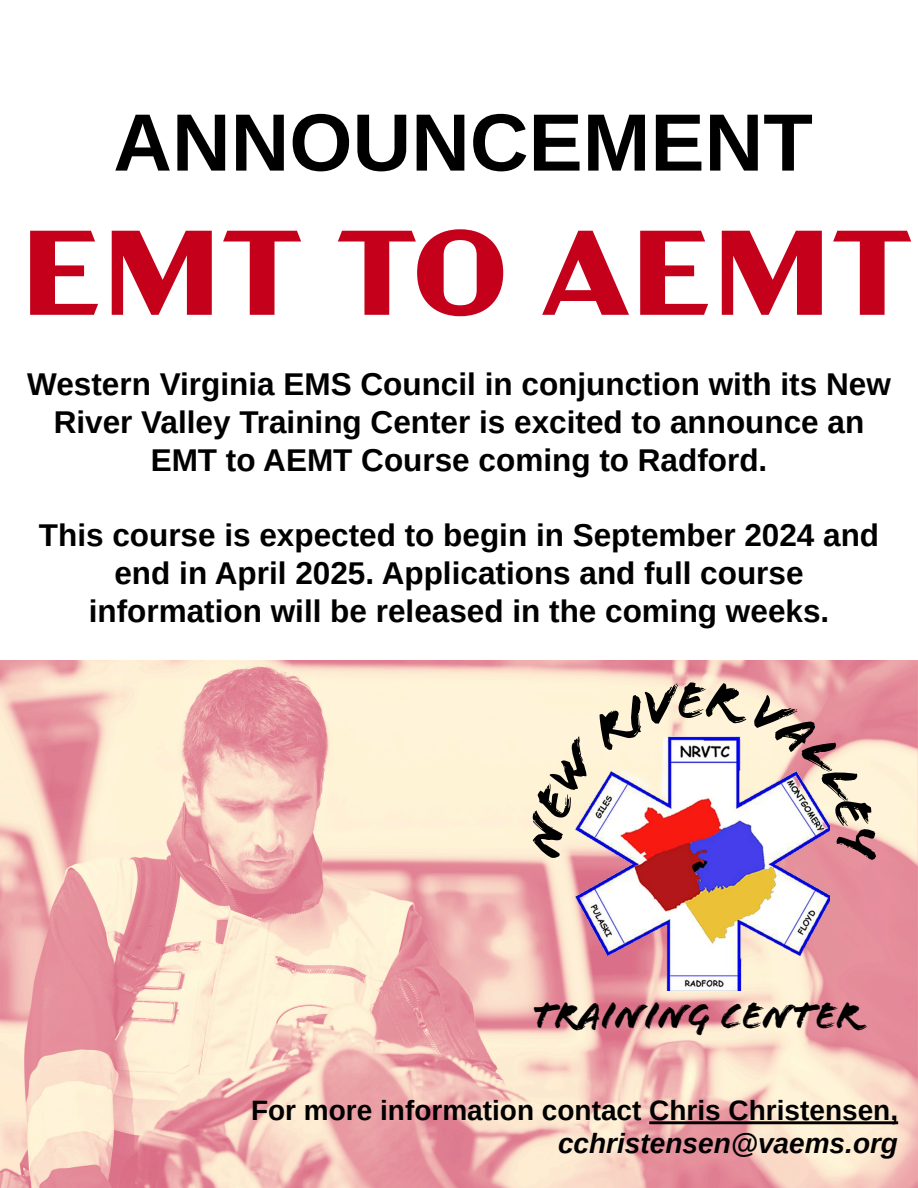
<style>
.page{position:relative;width:918px;height:1188px;background:#fff}
.page>*{position:absolute;margin:0;border:0;box-sizing:border-box;transform-origin:0 0}
.t1{font:700 expanded 120.15px "Acme Gothic";color:#c4001a}
.t2{font:700 81.3px "Arimo";color:#000}
.t3{font:38.85px "Flood Std";color:#000}
.t4{font:700 31.5px/37.8px "Arimo";color:#000;text-align:center}
.t5{font:700 28.05px "Arimo";color:#000}
.t6{font:italic 700 28.05px "Arimo";color:#000}
</style>
<div class="page">
<img style="left:0;top:660px;width:918px;height:528px">
<hr style="left:649px;top:1121px;width:249px;height:3px;background:#000">
<img style="left:566px;top:863px;width:264px;height:127px">
<svg style="left:528px;top:681px;width:350px;height:182px"></svg>
<h2 class="t2" style="left:113px;top:87px;width:701px">ANNOUNCEMENT</h2>
<h1 class="t1" style="left:21px;top:182px;width:894px">EMT TO AEMT</h1>
<p class="t4" style="left:27px;top:366px;width:865px">Western Virginia EMS Council in conjunction with its New<br>River Valley Training Center is excited to announce an<br>EMT to AEMT Course coming to Radford.</p>
<p class="t4" style="left:39px;top:517px;width:842px">This course is expected to begin in September 2024 and end in April 2025. Applications and full course information will be released in the coming weeks.</p>
<p class="t3" style="left:532px;top:993px;width:330px">TRAINING CENTER</p>
<p class="t5" style="left:251px;top:1091px;width:649px">For more information contact Chris Christensen,</p>
<p class="t6" style="left:558px;top:1125px;width:342px">cchristensen@vaems.org</p>
</div>
